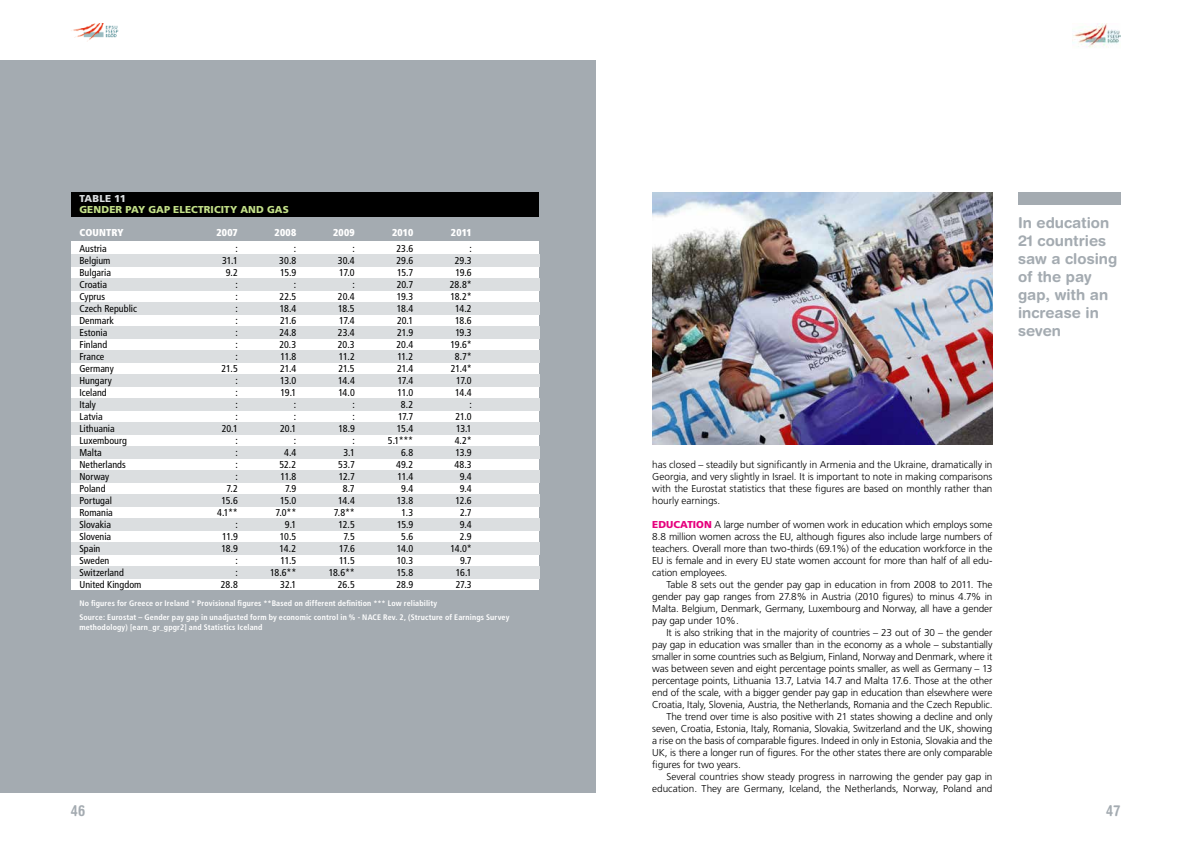
<style>
.page{position:relative;width:1191px;height:842px;background:#fff}
.page>*{position:absolute;margin:0;border:0;box-sizing:border-box;transform-origin:0 0}
.t1{font:700 15px/18px "Helvetica Rounded";color:#a4abb1}
.t2{font:700 condensed 15px "Helvetica Rounded";color:#a4abb1}
.t3{font:300 10px/12px "Frutiger";letter-spacing:-.01em;color:#000;text-align:justify}
.t4{font:condensed 10px/12px "Frutiger";letter-spacing:-.05em;color:#000;text-align:right}
.t5{font:condensed 10px/12px "Frutiger";color:#000}
.t6{font:condensed 10px/12px "Frutiger";letter-spacing:-.045em;color:#000;text-align:right}
.t7{font:condensed 10px/12px "Frutiger";letter-spacing:-.04em;color:#000;text-align:right}
.t8{font:condensed 10px/12px "Frutiger";letter-spacing:-.02em;color:#000;text-align:right}
.t9{font:900 10px "Frutiger";letter-spacing:.01em;color:#c3e088}
.t10{font:900 condensed 10px "Frutiger";letter-spacing:.02em;color:#fff}
.t11{font:900 10px "Frutiger";color:#dbdee0}
.t12{font:700 condensed 8px/13.9px "Frutiger";letter-spacing:.015em;color:#fff}
.s1{font-weight:900;color:#e6007d}
</style>
<div class="page">
<img style="left:1072px;top:24px;width:48px;height:24px">
<img style="left:71px;top:24px;width:48px;height:18px">
<div style="left:0;top:60px;width:595px;height:732px;background:#a4abb1"></div>
<div style="left:71px;top:222px;width:468px;height:368px;background:#fff"></div>
<div style="left:71px;top:216px;width:468px;height:24px;background:#a4abb1"></div>
<div style="left:71px;top:192px;width:468px;height:24px;background:#000"></div>
<div style="left:71px;top:470px;width:468px;height:12px;background:#dbdee0"></div>
<div style="left:71px;top:542px;width:468px;height:12px;background:#dbdee0"></div>
<div style="left:71px;top:518px;width:468px;height:12px;background:#dbdee0"></div>
<div style="left:71px;top:566px;width:468px;height:12px;background:#dbdee0"></div>
<div style="left:71px;top:254px;width:468px;height:12px;background:#dbdee0"></div>
<div style="left:71px;top:278px;width:468px;height:12px;background:#dbdee0"></div>
<div style="left:71px;top:302px;width:468px;height:12px;background:#dbdee0"></div>
<div style="left:71px;top:326px;width:468px;height:12px;background:#dbdee0"></div>
<div style="left:71px;top:350px;width:468px;height:12px;background:#dbdee0"></div>
<div style="left:71px;top:374px;width:468px;height:12px;background:#dbdee0"></div>
<div style="left:71px;top:398px;width:468px;height:12px;background:#dbdee0"></div>
<div style="left:71px;top:422px;width:468px;height:12px;background:#dbdee0"></div>
<div style="left:71px;top:446px;width:468px;height:12px;background:#dbdee0"></div>
<div style="left:71px;top:494px;width:468px;height:12px;background:#dbdee0"></div>
<div style="left:1018px;top:192px;width:102px;height:12px;background:#a4abb1"></div>
<img style="left:652px;top:192px;width:340px;height:252px">
<p class="t11" style="left:80px;top:192px;width:8px">TABLE</p>
<p class="t11" style="left:114px;top:192px;width:13px">11</p>
<p class="t9" style="left:79px;top:204px;width:210px">GENDER PAY GAP ELECTRICITY AND GAS</p>
<p class="t10" style="left:79px;top:226px;width:46px">COUNTRY</p>
<p class="t10" style="left:216px;top:226px;width:23px">2007</p>
<p class="t10" style="left:274px;top:226px;width:23px">2008</p>
<p class="t10" style="left:333px;top:226px;width:23px">2009</p>
<p class="t10" style="left:392px;top:226px;width:23px">2010</p>
<p class="t10" style="left:451px;top:226px;width:22px">2011</p>
<p class="t5" style="left:79px;top:243px;width:64px">Austria<br>Belgium<br>Bulgaria<br>Croatia<br>Cyprus<br>Czech Republic<br>Denmark<br>Estonia<br>Finland<br>France<br>Germany<br>Hungary<br>Iceland<br>Italy<br>Latvia<br>Lithuania<br>Luxembourg<br>Malta<br>Netherlands<br>Norway<br>Poland<br>Portugal<br>Romania<br>Slovakia<br>Slovenia<br>Spain<br>Sweden<br>Switzerland<br>United Kingdom</p>
<p class="t8" style="left:217px;top:243px;width:22px">:<br>31.1<br>9.2<br>:<br>:<br>:<br>:<br>:<br>:<br>:<br>21.5 :<br>:<br>:<br>:<br>20.1 :<br>:<br>:<br>:<br>7.2<br>15.6<br>4.1** :<br>11.9<br>18.9 :<br>:<br>28.8</p>
<p class="t7" style="left:270px;top:243px;width:28px">:<br>30.8<br>15.9<br>:<br>22.5<br>18.4<br>21.6<br>24.8<br>20.3<br>11.8<br>21.4<br>13.0<br>19.1<br>:<br>:<br>20.1<br>:<br>4.4<br>52.2<br>11.8<br>7.9<br>15.0<br>7.0**<br>9.1<br>10.5<br>14.2<br>11.5<br>18.6**<br>32.1</p>
<p class="t6" style="left:329px;top:243px;width:28px">:<br>30.4<br>17.0<br>:<br>20.4<br>18.5<br>17.4<br>23.4<br>20.3<br>11.2<br>21.5<br>14.4<br>14.0<br>:<br>:<br>18.9<br>:<br>3.1<br>53.7<br>12.7<br>8.7<br>14.4<br>7.8**<br>12.5<br>7.5<br>17.6<br>11.5<br>18.6**<br>26.5</p>
<p class="t4" style="left:388px;top:243px;width:27px">23.6<br>29.6<br>15.7<br>20.7<br>19.3<br>18.4<br>20.1<br>21.9<br>20.4<br>11.2<br>21.4<br>17.4<br>11.0<br>8.2<br>17.7<br>15.4<br>5.1***<br>6.8<br>49.2<br>11.4<br>9.4<br>13.8<br>1.3<br>15.9<br>5.6<br>14.0<br>10.3<br>15.8<br>28.9</p>
<p class="t4" style="left:450px;top:243px;width:23px">:<br>29.3<br>19.6<br>28.8*<br>18.2*<br>14.2<br>18.6<br>19.3<br>19.6*<br>8.7*<br>21.4*<br>17.0<br>14.4<br>:<br>21.0<br>13.1<br>4.2*<br>13.9<br>48.3<br>9.4<br>9.4<br>12.6<br>2.7<br>9.4<br>2.9<br>14.0*<br>9.7<br>16.1<br>27.3</p>
<p class="t12" style="left:79px;top:596px;width:431px">No figures for Greece or Ireland * Provisional figures **Based on different definition *** Low reliability<br>Source: Eurostat – Gender pay gap in unadjusted form by economic control in % - NACE Rev. 2, (Structure of Earnings Survey</p>
<p class="t12" style="left:79px;top:620px;width:185px">methodology) [earn_gr_gpgr2] and Statistics Iceland</p>
<h1 class="t1" style="left:1018px;top:213px;width:101px">In education<br>21 countries saw a closing of the pay gap, with an increase in seven</h1>
<p class="t3" style="left:652px;top:459px;width:342px">has closed – steadily but significantly in Armenia and the Ukraine, dramatically in Georgia, and very slightly in Israel. It is important to note in making comparisons with the Eurostat statistics that these figures are based on monthly rather than hourly earnings.</p>
<p class="t3" style="left:652px;top:519px;width:342px"><span class="s1">EDUCATION</span> A large number of women work in education which employs some 8.8 million women across the EU, although figures also include large numbers of teachers. Overall more than two-thirds (69.1%) of the education workforce in the EU is female and in every EU state women account for more than half of all edu&shy;cation employees.</p>
<p class="t3" style="left:652px;top:579px;width:342px;text-indent:14px">Table 8 sets out the gender pay gap in education in from 2008 to 2011. The gender pay gap ranges from 27.8% in Austria (2010 figures) to minus 4.7% in Malta. Belgium, Denmark, Germany, Luxembourg and Norway, all have a gender pay gap under 10%.</p>
<p class="t3" style="left:666px;top:627px;width:327px">It is also striking that in the majority of countries – 23 out of 30 – the gender</p>
<p class="t3" style="left:652px;top:639px;width:342px">pay gap in education was smaller than in the economy as a whole – substantially</p>
<p class="t3" style="left:652px;top:651px;width:342px">smaller in some countries such as Belgium, Finland, Norway and Denmark, where it</p>
<p class="t3" style="left:652px;top:663px;width:342px">was between seven and eight percentage points smaller, as well as Germany – 13</p>
<p class="t3" style="left:652px;top:675px;width:342px">percentage points, Lithuania 13.7, Latvia 14.7 and Malta 17.6. Those at the other</p>
<p class="t3" style="left:652px;top:687px;width:342px">end of the scale, with a bigger gender pay gap in education than elsewhere were</p>
<p class="t3" style="left:652px;top:699px;width:342px">Croatia, Italy, Slovenia, Austria, the Netherlands, Romania and the Czech Republic.</p>
<p class="t3" style="left:666px;top:711px;width:327px">The trend over time is also positive with 21 states showing a decline and only</p>
<p class="t3" style="left:652px;top:723px;width:342px">seven, Croatia, Estonia, Italy, Romania, Slovakia, Switzerland and the UK, showing</p>
<p class="t3" style="left:652px;top:735px;width:342px">a rise on the basis of comparable figures. Indeed in only in Estonia, Slovakia and the</p>
<p class="t3" style="left:652px;top:747px;width:342px">UK, is there a longer run of figures. For the other states there are only comparable</p>
<p class="t3" style="left:652px;top:759px;width:90px">figures for two years.</p>
<p class="t3" style="left:666px;top:771px;width:328px">Several countries show steady progress in narrowing the gender pay gap in</p>
<p class="t3" style="left:652px;top:783px;width:342px">education. They are Germany, Iceland, the Netherlands, Norway, Poland and</p>
<h1 class="t2" style="left:71px;top:801px;width:16px">46</h1>
<h1 class="t2" style="left:1106px;top:801px;width:15px">47</h1>
</div>
